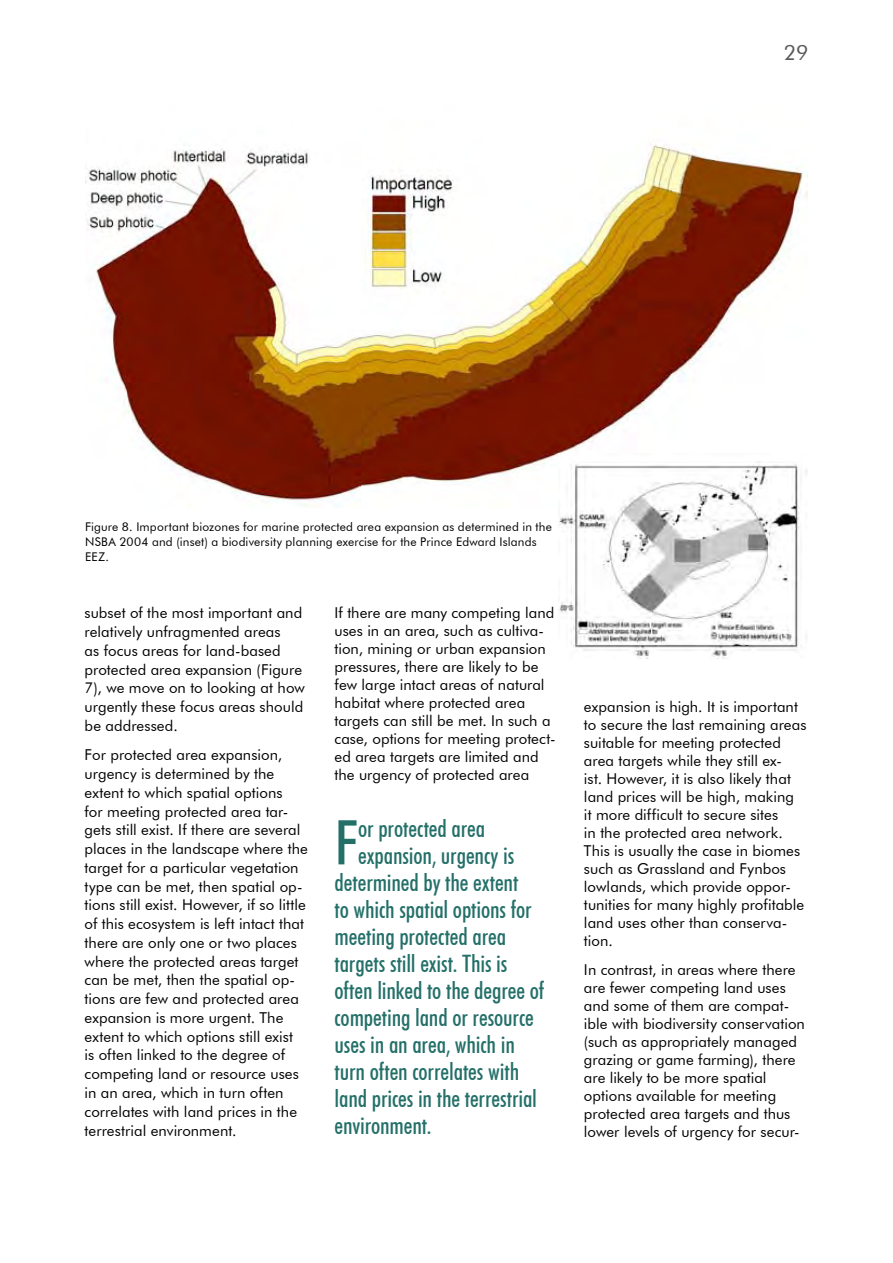
<style>
.page{position:relative;width:893px;height:1263px;background:#fff}
.page>*{position:absolute;margin:0;border:0;box-sizing:border-box;transform-origin:0 0}
.t1{font:500 condensed 61.8px "Futura BT";color:#247069}
.t2{font:500 condensed 24px "Futura BT";letter-spacing:-.005em;color:#247069}
.t3{font:21px "Futura BT";color:#58595b}
.t4{font:15px/18px "Futura BT";letter-spacing:.005em;color:#000}
.t5{font:12px/15px "Futura BT";letter-spacing:.015em;color:#000}
</style>
<div class="page">
<img style="left:85px;top:144px;width:723px;height:362px">
<img style="left:558px;top:453px;width:250px;height:206px">
<h3 class="t3" style="left:784px;top:39px;width:26px">29</h3>
<p class="t5" style="left:85px;top:519px;width:468px">Figure 8. Important biozones for marine protected area expansion as determined in the<br>NSBA 2004 and (inset) a biodiversity planning exercise for the Prince Edward Islands<br>EEZ.</p>
<p class="t4" style="left:85px;top:603px;width:222px;line-height:18.8px">subset of the most important and relatively unfragmented areas<br>as focus areas for land-based protected area expansion (Figure<br>7), we move on to looking at how urgently these focus areas should be addressed.</p>
<p class="t4" style="left:85px;top:745px;width:225px;line-height:18.8px">For protected area expansion, urgency is determined by the extent to which spatial options<br>for meeting protected area tar&shy;gets still exist. If there are several places in the landscape where the target for a particular vegetation type can be met, then spatial op&shy;tions still exist. However, if so little of this ecosystem is left intact that there are only one or two places where the protected areas target can be met, then the spatial op&shy;tions are few and protected area expansion is more urgent. The extent to which options still exist<br>is often linked to the degree of competing land or resource uses in an area, which in turn often correlates with land prices in the terrestrial environment.</p>
<p class="t4" style="left:334px;top:603px;width:223px">If there are many competing land uses in an area, such as cultiva&shy;tion, mining or urban expansion pressures, there are likely to be few large intact areas of natural habitat where protected area targets can still be met. In such a case, options for meeting protect&shy;ed area targets are limited and the urgency of protected area</p>
<h1 class="t1" style="left:334px;top:805px;width:25px">F</h1>
<h2 class="t2" style="left:358px;top:814px;width:129px">or protected area</h2>
<h2 class="t2" style="left:358px;top:841px;width:157px">expansion, urgency is</h2>
<h2 class="t2" style="left:334px;top:868px;width:185px">determined by the extent</h2>
<h2 class="t2" style="left:334px;top:895px;width:199px">to which spatial options for</h2>
<h2 class="t2" style="left:334px;top:922px;width:173px">meeting protected area</h2>
<h2 class="t2" style="left:334px;top:949px;width:174px">targets still exist. This is</h2>
<h2 class="t2" style="left:334px;top:976px;width:211px">often linked to the degree of</h2>
<h2 class="t2" style="left:334px;top:1003px;width:201px">competing land or resource</h2>
<h2 class="t2" style="left:334px;top:1030px;width:182px">uses in an area, which in</h2>
<h2 class="t2" style="left:334px;top:1057px;width:186px">turn often correlates with</h2>
<h2 class="t2" style="left:334px;top:1084px;width:204px">land prices in the terrestrial</h2>
<h2 class="t2" style="left:334px;top:1111px;width:98px">environment.</h2>
<p class="t4" style="left:584px;top:697px;width:224px">expansion is high. It is important to secure the last remaining areas suitable for meeting protected area targets while they still ex-<br>ist. However, it is also likely that land prices will be high, making<br>it more difficult to secure sites<br>in the protected area network.<br>This is usually the case in biomes such as Grassland and Fynbos lowlands, which provide oppor&shy;tunities for many highly profitable land uses other than conserva&shy;tion.</p>
<p class="t4" style="left:584px;top:960px;width:222px">In contrast, in areas where there are fewer competing land uses and some of them are compat&shy;ible with biodiversity conservation (such as appropriately managed grazing or game farming), there are likely to be more spatial options available for meeting protected area targets and thus lower levels of urgency for secur-</p>
</div>
